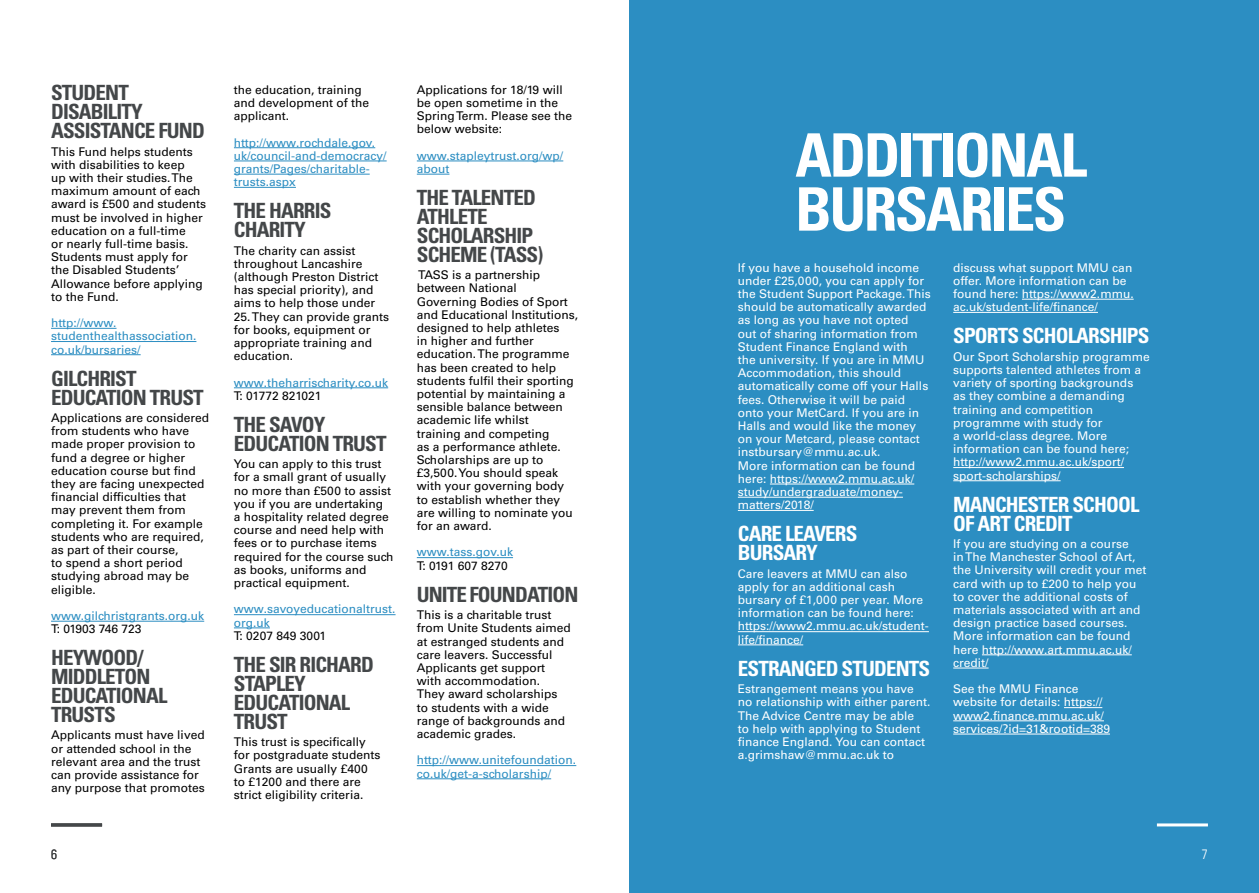
<style>
.page{position:relative;width:1259px;height:893px;background:#fff}
.page>*{position:absolute;margin:0;border:0;box-sizing:border-box;transform-origin:0 0}
.t1{font:700 condensed 60px/54px "Univers LT Pro";letter-spacing:-.04em;color:#fff}
.t2{font:700 condensed 21px/18.9px "Univers LT Pro";letter-spacing:-.04em;color:#444749}
.t3{font:700 condensed 21px/18.9px "Univers LT Pro";letter-spacing:-.04em;color:#fff}
.t4{font:13.5px "Univers Com 47 Light Cond";color:#000}
.t5{font:13.5px "Univers Com 47 Light Cond";color:#fff}
.t6{font:12px/13.2px "Univers LT Std";color:#000}
.t7{font:12px/13.2px "Univers LT Std";color:#fff}
.t8{font:12px/13.2px "Univers LT Std";color:#2c8ec2}
</style>
<div class="page">
<div style="left:629px;top:0;width:630px;height:893px;background:#2c8ec2"></div>
<hr style="left:770px;top:484px;width:144px;height:1px;background:#fff">
<hr style="left:738px;top:497px;width:165px;height:1px;background:#fff">
<hr style="left:738px;top:510px;width:75px;height:1px;background:#fff">
<hr style="left:738px;top:631px;width:191px;height:1px;background:#fff">
<hr style="left:738px;top:645px;width:65px;height:1px;background:#fff">
<hr style="left:1022px;top:299px;width:111px;height:1px;background:#fff">
<hr style="left:953px;top:312px;width:145px;height:1px;background:#fff">
<hr style="left:953px;top:467px;width:171px;height:1px;background:#fff">
<hr style="left:953px;top:480px;width:107px;height:1px;background:#fff">
<hr style="left:982px;top:654px;width:149px;height:1px;background:#fff">
<hr style="left:953px;top:668px;width:35px;height:1px;background:#fff">
<hr style="left:1064px;top:707px;width:38px;height:1px;background:#fff">
<hr style="left:953px;top:720px;width:151px;height:1px;background:#fff">
<hr style="left:953px;top:734px;width:157px;height:1px;background:#fff">
<hr style="left:1157px;top:823px;width:51px;height:3px;background:#fff">
<hr style="left:51px;top:823px;width:51px;height:3px;background:#444749">
<hr style="left:51px;top:328px;width:65px;height:1px;background:#2c8ec2">
<hr style="left:51px;top:341px;width:145px;height:1px;background:#2c8ec2">
<hr style="left:51px;top:354px;width:90px;height:1px;background:#2c8ec2">
<hr style="left:51px;top:621px;width:153px;height:1px;background:#2c8ec2">
<hr style="left:234px;top:147px;width:141px;height:1px;background:#2c8ec2">
<hr style="left:234px;top:161px;width:153px;height:1px;background:#2c8ec2">
<hr style="left:234px;top:174px;width:136px;height:1px;background:#2c8ec2">
<hr style="left:234px;top:187px;width:62px;height:1px;background:#2c8ec2">
<hr style="left:234px;top:387px;width:154px;height:1px;background:#2c8ec2">
<hr style="left:234px;top:614px;width:161px;height:1px;background:#2c8ec2">
<hr style="left:234px;top:628px;width:36px;height:1px;background:#2c8ec2">
<hr style="left:417px;top:161px;width:146px;height:1px;background:#2c8ec2">
<hr style="left:417px;top:174px;width:32px;height:1px;background:#2c8ec2">
<hr style="left:417px;top:557px;width:96px;height:1px;background:#2c8ec2">
<hr style="left:417px;top:765px;width:159px;height:1px;background:#2c8ec2">
<hr style="left:417px;top:778px;width:134px;height:1px;background:#2c8ec2">
<h2 class="t2" style="left:51px;top:83px;width:155px">STUDENT<br>DISABILITY<br>ASSISTANCE FUND</h2>
<p class="t6" style="left:51px;top:145px;width:156px">This Fund helps students with disabilities to keep<br>up with their studies. The maximum amount of each award is £500 and students must be involved in higher education on a full-time<br>or nearly full-time basis.<br>Students must apply for the Disabled Students’<br>Allowance before applying to the Fund.</p>
<p class="t8" style="left:51px;top:316px;width:147px">http://www. studenthealthassociation. co.uk/bursaries/</p>
<h2 class="t2" style="left:51px;top:369px;width:154px">GILCHRIST<br>EDUCATION TRUST</h2>
<p class="t6" style="left:51px;top:411px;width:160px">Applications are considered from students who have made proper provision to fund a degree or higher education course but find they are facing unexpected financial difficulties that may prevent them from completing it. For example students who are required, as part of their course,<br>to spend a short period studying abroad may be eligible.</p>
<p class="t8" style="left:51px;top:609px;width:155px">www.gilchristgrants.org.uk</p>
<p class="t6" style="left:51px;top:622px;width:92px">T: 01903 746 723</p>
<h2 class="t2" style="left:51px;top:648px;width:118px">HEYWOOD/<br>MIDDLETON<br>EDUCATIONAL<br>TRUSTS</h2>
<p class="t6" style="left:51px;top:729px;width:155px">Applicants must have lived or attended school in the relevant area and the trust can provide assistance for any purpose that promotes</p>
<p class="t6" style="left:234px;top:83px;width:137px">the education, training and development of the applicant.</p>
<p class="t8" style="left:234px;top:136px;width:154px">http://www.rochdale.gov. uk/council-and-democracy/ grants/Pages/charitable&shy;trusts.aspx</p>
<h2 class="t2" style="left:234px;top:201px;width:99px">THE HARRIS<br>CHARITY</h2>
<p class="t6" style="left:234px;top:244px;width:146px">The charity can assist throughout Lancashire (although Preston District has special priority), and aims to help those under</p>
<p class="t6" style="left:234px;top:310px;width:157px">25. They can provide grants for books, equipment or appropriate training and education.</p>
<p class="t8" style="left:234px;top:376px;width:156px">www.theharrischarity.co.uk</p>
<p class="t6" style="left:234px;top:389px;width:89px">T: 01772 821021</p>
<h2 class="t2" style="left:234px;top:415px;width:154px">THE SAVOY<br>EDUCATION TRUST</h2>
<p class="t6" style="left:234px;top:457px;width:161px">You can apply to this trust for a small grant of usually no more than £500 to assist you if you are undertaking<br>a hospitality related degree course and need help with fees or to purchase items required for the course such as books, uniforms and practical equipment.</p>
<p class="t8" style="left:234px;top:603px;width:163px">www.savoyeducationaltrust. org.uk</p>
<p class="t6" style="left:234px;top:629px;width:94px">T: 0207 849 3001</p>
<h2 class="t2" style="left:234px;top:655px;width:141px">THE SIR RICHARD<br>STAPLEY<br>EDUCATIONAL<br>TRUST</h2>
<p class="t6" style="left:234px;top:735px;width:148px">This trust is specifically for postgraduate students<br>Grants are usually £400 to £1200 and there are strict eligibility criteria.</p>
<p class="t6" style="left:417px;top:83px;width:157px">Applications for 18/19 will be open sometime in the<br>Spring Term. Please see the below website:</p>
<p class="t8" style="left:417px;top:149px;width:148px">www.stapleytrust.org/wp/ about</p>
<h2 class="t2" style="left:417px;top:188px;width:128px">THE TALENTED<br>ATHLETE<br>SCHOLARSHIP<br>SCHEME (TASS)</h2>
<p class="t6" style="left:417px;top:268px;width:163px">TASS is a partnership between National<br>Governing Bodies of Sport and Educational Institutions, designed to help athletes<br>in higher and further education. The programme has been created to help students fulfil their sporting potential by maintaining a sensible balance between academic life whilst<br>training and competing<br>as a performance athlete.<br>Scholarships are up to £3,500. You should speak with your governing body to establish whether they are willing to nominate you for an award.</p>
<p class="t8" style="left:417px;top:546px;width:98px">www.tass.gov.uk</p>
<p class="t6" style="left:417px;top:559px;width:93px">T: 0191 607 8270</p>
<h2 class="t2" style="left:417px;top:585px;width:163px">UNITE FOUNDATION</h2>
<p class="t6" style="left:417px;top:608px;width:156px">This is a charitable trust from Unite Students aimed at estranged students and care leavers. Successful<br>Applicants get support with accommodation.<br>They award scholarships to students with a wide range of backgrounds and academic grades.</p>
<p class="t8" style="left:417px;top:754px;width:161px">http://www.unitefoundation. co.uk/get-a-scholarship/</p>
<h1 class="t1" style="left:795px;top:128px;width:293px">ADDITIONAL<br>BURSARIES</h1>
<p class="t7" style="left:738px;top:261px;width:194px">If you have a household income under £25,000, you can apply for the Student Support Package. This should be automatically awarded as long as you have not opted<br>out of sharing information from<br>Student Finance England with<br>the university. If you are in MMU<br>Accommodation, this should automatically come off your Halls fees. Otherwise it will be paid onto your MetCard. If you are in<br>Halls and would like the money on your Metcard, please contact instbursary@mmu.ac.uk.<br>More information can be found here: https://www2.mmu.ac.uk/ study/undergraduate/money&shy;matters/2018/</p>
<h2 class="t3" style="left:738px;top:524px;width:121px">CARE LEAVERS<br>BURSARY</h2>
<p class="t7" style="left:738px;top:567px;width:193px">Care leavers at MMU can also apply for an additional cash bursary of £1,000 per year. More information can be found here: https://www2.mmu.ac.uk/student&shy;life/finance/</p>
<h2 class="t3" style="left:738px;top:659px;width:194px">ESTRANGED STUDENTS</h2>
<p class="t7" style="left:738px;top:682px;width:194px">Estrangement means you have no relationship with either parent.<br>The Advice Centre may be able<br>to help with applying to Student finance England. You can contact a.grimshaw@mmu.ac.uk to</p>
<p class="t7" style="left:953px;top:261px;width:182px">discuss what support MMU can offer. More information can be found here: https://www2.mmu. ac.uk/student-life/finance/</p>
<h2 class="t3" style="left:953px;top:326px;width:198px">SPORTS SCHOLARSHIPS</h2>
<p class="t7" style="left:953px;top:350px;width:198px">Our Sport Scholarship programme supports talented athletes from a variety of sporting backgrounds<br>as they combine a demanding training and competition programme with study for<br>a world-class degree. More information can be found here; http://www2.mmu.ac.uk/sport/ sport-scholarships/</p>
<h2 class="t3" style="left:953px;top:495px;width:188px">MANCHESTER SCHOOL<br>OF ART CREDIT</h2>
<p class="t7" style="left:953px;top:537px;width:195px">If you are studying on a course<br>in The Manchester School of Art, the University will credit your met card with up to £200 to help you to cover the additional costs of materials associated with art and design practice based courses.<br>More information can be found here http://www.art.mmu.ac.uk/ credit/</p>
<p class="t7" style="left:953px;top:682px;width:158px">See the MMU Finance website for details: https:// www2.finance.mmu.ac.uk/ services/?id=31&amp;rootid=389</p>
<p class="t4" style="left:51px;top:846px;width:7px">6</p>
<p class="t5" style="left:1202px;top:846px;width:7px">7</p>
</div>
